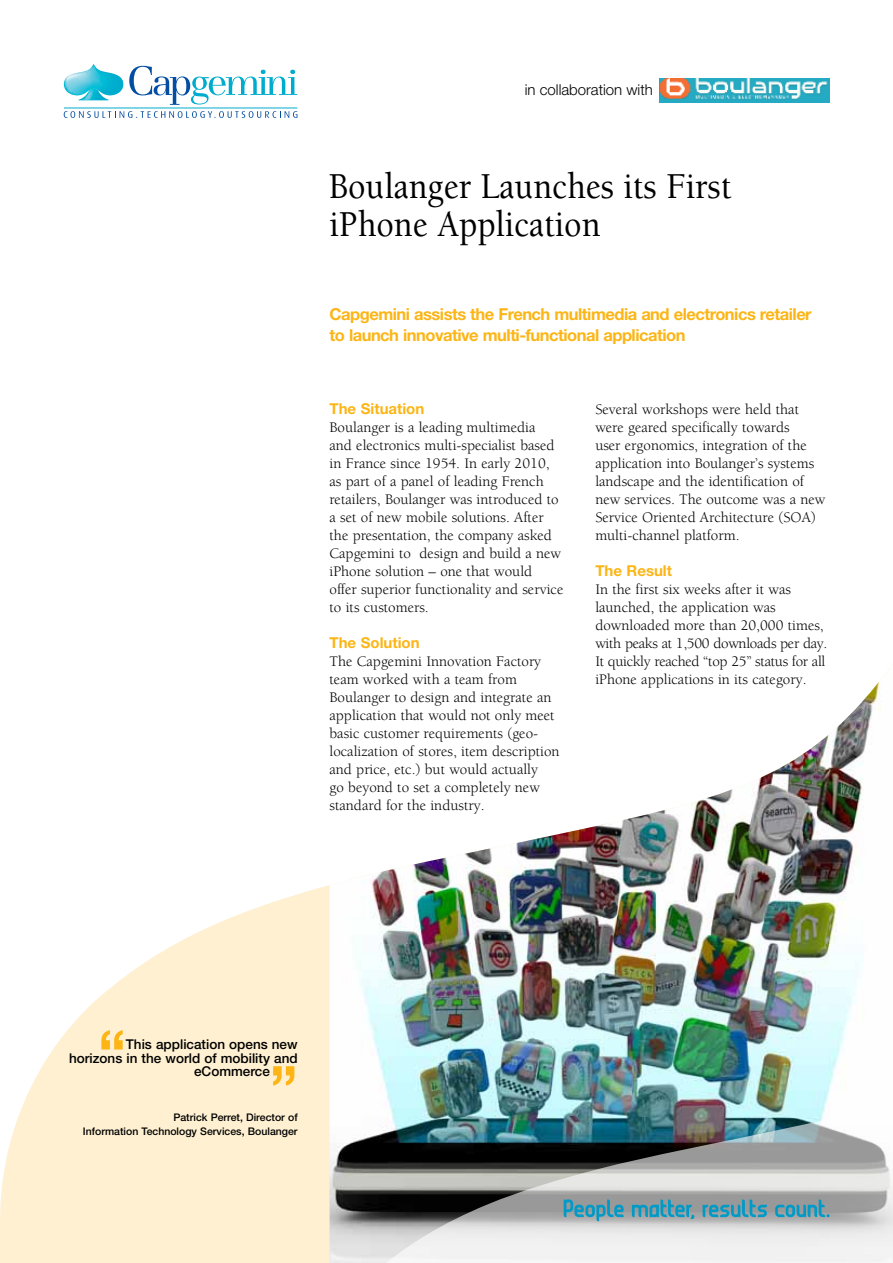
<style>
.page{position:relative;width:893px;height:1263px;background:#fff}
.page>*{position:absolute;margin:0;border:0;box-sizing:border-box;transform-origin:0 0}
.t1{font:700 60px "Helvetica Neue LT Std";color:#fcb515}
.t2{font:500 37.5px/37.5px "Berkeley";color:#000;scale:.9 1}
.t3{font:700 16.5px/21px "Helvetica Neue LT Std";letter-spacing:-.03em;color:#fcb515}
.t4{font:15px/18px "Berkeley";color:#000}
.t5{font:700 15px "Helvetica Neue LT Std";color:#fcb515}
.t6{font:300 15px "Helvetica Neue LT Std";color:#000}
.t7{font:500 13.5px "Helvetica Neue LT Std";color:#000}
.t8{font:500 10.5px "Helvetica Neue LT Std";color:#000}
</style>
<div class="page">
<svg style="left:0;top:885px;width:330px;height:378px;fill:#fef0d1"></svg>
<img style="left:330px;top:664px;width:563px;height:599px">
<svg style="left:64px;top:64px;width:59px;height:36px"></svg>
<svg style="left:129px;top:66px;width:168px;height:39px"></svg>
<svg style="left:64px;top:111px;width:233px;height:7px"></svg>
<hr style="left:64px;top:107px;width:233px;height:1px;background:#00accd">
<img style="left:659px;top:78px;width:170px;height:24px">
<img style="left:362px;top:1097px;width:531px;height:166px">
<svg style="left:564px;top:1199px;width:60px;height:22px"></svg>
<svg style="left:632px;top:1199px;width:62px;height:20px"></svg>
<svg style="left:775px;top:1199px;width:54px;height:18px"></svg>
<svg style="left:703px;top:1199px;width:64px;height:18px"></svg>
<p class="t6" style="left:525px;top:80px;width:130px">in collaboration with</p>
<h2 class="t2" style="left:330px;top:168px;width:448px">Boulanger Launches its First iPhone Application</h2>
<p class="t3" style="left:330px;top:304px;width:484px">Capgemini assists the French multimedia and electronics retailer to launch innovative multi-functional application</p>
<p class="t5" style="left:329px;top:399px;width:96px">The Situation</p>
<p class="t4" style="left:329px;top:419px;width:235px">Boulanger is a leading multimedia<br>and electronics multi-specialist based in France since 1954. In early 2010, as part of a panel of leading French retailers, Boulanger was introduced to a set of new mobile solutions. After the presentation, the company asked Capgemini to design and build a new iPhone solution – one that would<br>offer superior functionality and service to its customers.</p>
<p class="t5" style="left:329px;top:633px;width:92px">The Solution</p>
<p class="t4" style="left:329px;top:653px;width:232px">The Capgemini Innovation Factory team worked with a team from Boulanger to design and integrate an application that would not only meet basic customer requirements (geo&shy;localization of stores, item description and price, etc.) but would actually<br>go beyond to set a completely new standard for the industry.</p>
<p class="t4" style="left:595px;top:401px;width:232px">Several workshops were held that were geared specifically towards<br>user ergonomics, integration of the application into Boulanger’s systems landscape and the identification of new services. The outcome was a new Service Oriented Architecture (SOA) multi-channel platform.</p>
<p class="t5" style="left:595px;top:561px;width:78px">The Result</p>
<p class="t4" style="left:595px;top:581px;width:234px">In the first six weeks after it was launched, the application was downloaded more than 20,000 times, with peaks at 1,500 downloads per day.<br>It quickly reached “top 25” status for all iPhone applications in its category.</p>
<h1 class="t1" style="left:98px;top:1014px;width:29px">“</h1>
<p class="t7" style="left:126px;top:1036px;width:173px">This application opens new</p>
<p class="t7" style="left:69px;top:1050px;width:230px">horizons in the world of mobility and</p>
<p class="t7" style="left:194px;top:1063px;width:77px">eCommerce</p>
<p class="t8" style="left:173px;top:1111px;width:126px">Patrick Perret, Director of</p>
<h1 class="t1" style="left:270px;top:1050px;width:29px">”</h1>
<p class="t8" style="left:83px;top:1125px;width:216px">Information Technology Services, Boulanger</p>
</div>
